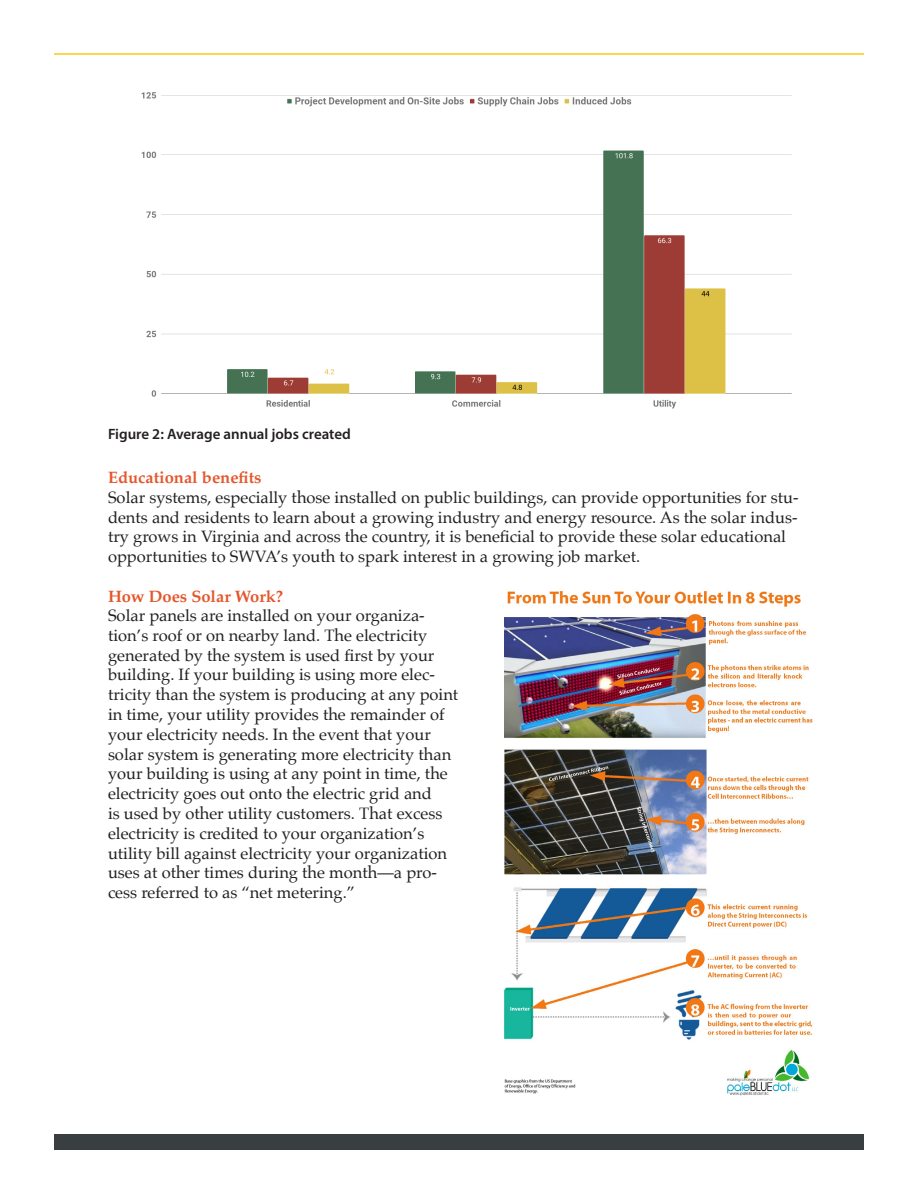
<style>
.page{position:relative;width:918px;height:1188px;background:#fff}
.page>*{position:absolute;margin:0;border:0;box-sizing:border-box;transform-origin:0 0}
.basic_left{font:16.5px/19.8px "Palatino";color:#231f20}
.basic_left-2{font:700 16.5px "Palatino";color:#e4572c}
.main-paragraph{font:600 15px "Myriad Pro";color:#231f20}
</style>
<div class="page">
<hr style="left:54px;top:53px;width:810px;height:2px;background:#fec912">
<div style="left:54px;top:1134px;width:810px;height:15px;background:#393e41"></div>
<img style="left:141px;top:92px;width:651px;height:317px">
<img style="left:505px;top:591px;width:308px;height:505px">
<p class="main-paragraph" style="left:108px;top:425px;width:244px">Figure 2: Average annual jobs created</p>
<p class="basic_left-2" style="left:108px;top:463px;width:155px">Educational benefits</p>
<p class="basic_left" style="left:108px;top:487px;width:692px">Solar systems, especially those installed on public buildings, can provide opportunities for stu&shy;dents and residents to learn about a growing industry and energy resource. As the solar indus&shy;try grows in Virginia and across the country, it is beneficial to provide these solar educational opportunities to SWVA’s youth to spark interest in a growing job market.</p>
<p class="basic_left-2" style="left:108px;top:582px;width:177px">How Does Solar Work?</p>
<p class="basic_left" style="left:108px;top:605px;width:352px">Solar panels are installed on your organiza&shy;tion’s roof or on nearby land. The electricity generated by the system is used first by your building. If your building is using more elec&shy;tricity than the system is producing at any point in time, your utility provides the remainder of your electricity needs. In the event that your solar system is generating more electricity than your building is using at any point in time, the electricity goes out onto the electric grid and<br>is used by other utility customers. That excess electricity is credited to your organization’s utility bill against electricity your organization uses at other times during the month—a pro&shy;cess referred to as “net metering.”</p>
</div>
